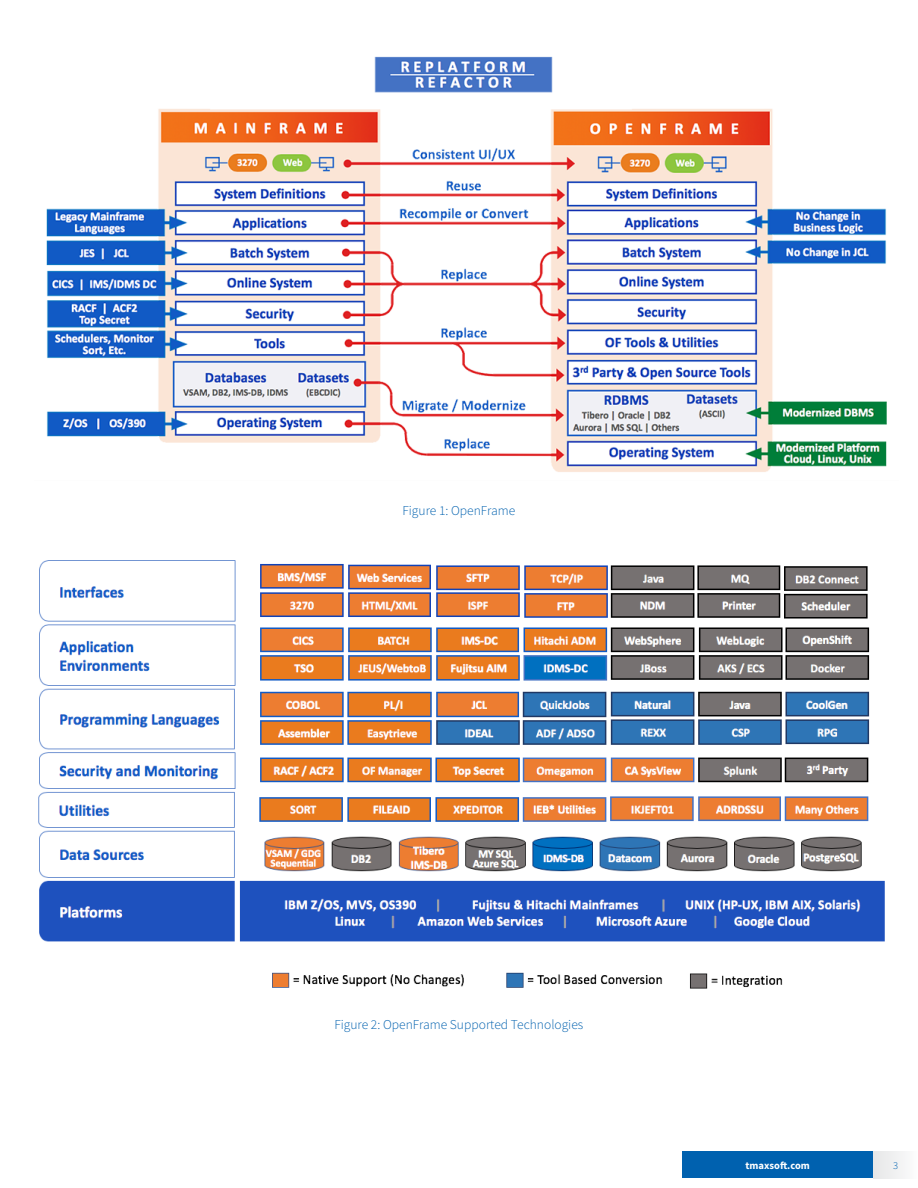
<style>
.page{position:relative;width:918px;height:1188px;background:#fff}
.page>*{position:absolute;margin:0;border:0;box-sizing:border-box;transform-origin:0 0}
.t1{font:300 13.5px "Source Sans Pro";color:#0061af}
.t2{font:700 10.5px "Source Sans Pro";color:#fff}
.t3{font:300 10.5px "Source Sans Pro";color:#0061af}
</style>
<div class="page">
<div style="left:682px;top:1151px;width:191px;height:27px;background:#0061af"></div>
<div style="left:873px;top:1151px;width:45px;height:27px;background:#f1f1f2"></div>
<img style="left:46px;top:56px;width:841px;height:416px">
<img style="left:38px;top:560px;width:846px;height:429px">
<p class="t1" style="left:402px;top:503px;width:114px">Figure 1: OpenFrame</p>
<p class="t1" style="left:334px;top:1016px;width:251px">Figure 2: OpenFrame Supported Technologies</p>
<p class="t2" style="left:746px;top:1158px;width:66px">tmaxsoft.com</p>
<p class="t3" style="left:893px;top:1159px;width:7px">3</p>
</div>
